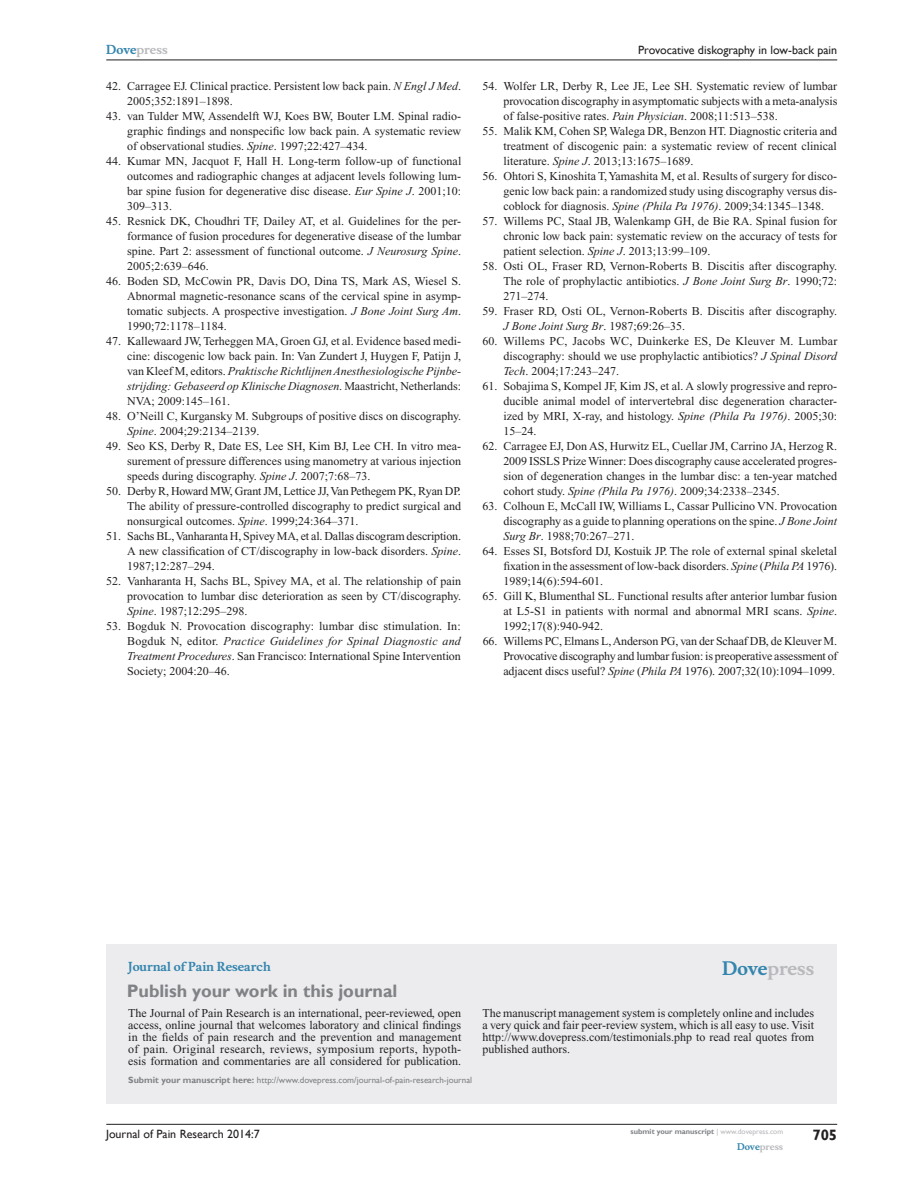
<style>
.page{position:relative;width:918px;height:1188px;background:#fff}
.page>*{position:absolute;margin:0;border:0;box-sizing:border-box;transform-origin:0 0}
.PromBx-H1{font:700 18px "Gill Sans";color:#808285}
.PromBx-Brand{font:700 18px "Musee";color:#b8b9bc}
.t1{font:700 15px "Gill Sans";color:#231f20}
.RefNL2{font:12px/15px "Times New Roman";color:#231f20;text-align:justify}
.PromBx-Tx{font:12px/12px "Times New Roman";color:#231f20;text-align:justify}
.t2{font:12px "Gill Sans";color:#231f20}
.PromBx-JrnlName{font:700 12px "Musee";color:#3485ae}
.t3{font:700 12px "Musee";color:#b8b9bc}
.PromBx-SubmitMssWebA{font:9px "Gill Sans";color:#808285}
.t4{font:700 9px "Musee";color:#b8b9bc}
.t5{font:700 7.5px "Gill Sans";color:#808285}
.s1{color:#3485ae}
.s2{font-style:italic}
.s3{font-weight:700}
.s4{font-weight:400;color:#b8b9bc}
</style>
<div class="page">
<div style="left:106px;top:944px;width:731px;height:159px;background:#ececee"></div>
<hr style="left:106px;top:1124px;width:731px;height:1px;background:#231f20">
<hr style="left:106px;top:60px;width:731px;height:1px;background:#231f20">
<p class="t3" style="left:106px;top:43px;width:63px"><span class="s1">Dove</span>press</p>
<p class="RefNL2" style="left:127px;top:79px;width:335px;text-indent:-21px">42. Carragee EJ. Clinical practice. Persistent low back pain. <span class="s2">N Engl J Med</span>.<br>2005;352:1891–1898.</p>
<p class="RefNL2" style="left:127px;top:109px;width:335px;text-indent:-21px">43. van Tulder MW, Assendelft WJ, Koes BW, Bouter LM. Spinal radio&shy;graphic findings and nonspecific low back pain. A systematic review of observational studies. <span class="s2">Spine</span>. 1997;22:427–434.</p>
<p class="RefNL2" style="left:127px;top:154px;width:336px;text-indent:-21px">44. Kumar MN, Jacquot F, Hall H. Long-term follow-up of functional outcomes and radiographic changes at adjacent levels following lum&shy;bar spine fusion for degenerative disc disease. <span class="s2">Eur Spine J</span>. 2001;10:<br>309–313.</p>
<p class="RefNL2" style="left:127px;top:214px;width:335px;text-indent:-21px">45. Resnick DK, Choudhri TF, Dailey AT, et al. Guidelines for the per&shy;formance of fusion procedures for degenerative disease of the lumbar spine. Part 2: assessment of functional outcome. <span class="s2">J Neurosurg Spine</span>.<br>2005;2:639–646.</p>
<p class="RefNL2" style="left:127px;top:274px;width:335px;text-indent:-21px">46. Boden SD, McCowin PR, Davis DO, Dina TS, Mark AS, Wiesel S.<br>Abnormal magnetic-resonance scans of the cervical spine in asymp&shy;tomatic subjects. A prospective investigation. <span class="s2">J Bone Joint Surg Am</span>.<br>1990;72:1178–1184.</p>
<p class="RefNL2" style="left:127px;top:334px;width:335px;text-indent:-21px">47. Kallewaard JW, Terheggen MA, Groen GJ, et al. Evidence based medi&shy;cine: discogenic low back pain. In: Van Zundert J, Huygen F, Patijn J, van Kleef M, editors. <span class="s2">Praktische Richtlijnen Anesthesiologische Pijnbe&shy;strijding: Gebaseerd op Klinische Diagnosen</span>. Maastricht, Netherlands:<br>NVA; 2009:145–161.</p>
<p class="RefNL2" style="left:127px;top:409px;width:335px;text-indent:-21px">48. O’Neill C, Kurgansky M. Subgroups of positive discs on discography.<br><span class="s2">Spine</span>. 2004;29:2134–2139.</p>
<p class="RefNL2" style="left:127px;top:439px;width:335px;text-indent:-21px">49. Seo KS, Derby R, Date ES, Lee SH, Kim BJ, Lee CH. In vitro mea&shy;surement of pressure differences using manometry at various injection speeds during discography. <span class="s2">Spine J</span>. 2007;7:68–73.</p>
<p class="RefNL2" style="left:127px;top:484px;width:335px;text-indent:-21px">50. Derby R, Howard MW, Grant JM, Lettice JJ, Van Pethegem PK, Ryan DP.<br>The ability of pressure-controlled discography to predict surgical and nonsurgical outcomes. <span class="s2">Spine</span>. 1999;24:364–371.</p>
<p class="RefNL2" style="left:127px;top:529px;width:335px;text-indent:-21px">51. Sachs BL, Vanharanta H, Spivey MA, et al. Dallas discogram description.<br>A new classification of CT/discography in low-back disorders. <span class="s2">Spine</span>.<br>1987;12:287–294.</p>
<p class="RefNL2" style="left:127px;top:574px;width:335px;text-indent:-21px">52. Vanharanta H, Sachs BL, Spivey MA, et al. The relationship of pain provocation to lumbar disc deterioration as seen by CT/discography.<br><span class="s2">Spine</span>. 1987;12:295–298.</p>
<p class="RefNL2" style="left:127px;top:619px;width:335px;text-indent:-21px">53. Bogduk N. Provocation discography: lumbar disc stimulation. In:<br>Bogduk N, editor. <span class="s2">Practice Guidelines for Spinal Diagnostic and Treatment Procedures</span>. San Francisco: International Spine Intervention Society; 2004:20–46.</p>
<p class="t2" style="left:638px;top:43px;width:201px">Provocative diskography in low-back pain</p>
<p class="RefNL2" style="left:503px;top:79px;width:336px;text-indent:-21px">54. Wolfer LR, Derby R, Lee JE, Lee SH. Systematic review of lumbar provocation discography in asymptomatic subjects with a meta-analysis of false-positive rates. <span class="s2">Pain Physician</span>. 2008;11:513–538.</p>
<p class="RefNL2" style="left:503px;top:124px;width:335px;text-indent:-21px">55. Malik KM, Cohen SP, Walega DR, Benzon HT. Diagnostic criteria and treatment of discogenic pain: a systematic review of recent clinical literature. <span class="s2">Spine J</span>. 2013;13:1675–1689.</p>
<p class="RefNL2" style="left:503px;top:169px;width:335px;text-indent:-21px">56. Ohtori S, Kinoshita T, Yamashita M, et al. Results of surgery for disco&shy;genic low back pain: a randomized study using discography versus dis&shy;coblock for diagnosis. <span class="s2">Spine (Phila Pa 1976)</span>. 2009;34:1345–1348.</p>
<p class="RefNL2" style="left:503px;top:214px;width:335px;text-indent:-21px">57. Willems PC, Staal JB, Walenkamp GH, de Bie RA. Spinal fusion for chronic low back pain: systematic review on the accuracy of tests for patient selection. <span class="s2">Spine J</span>. 2013;13:99–109.</p>
<p class="RefNL2" style="left:503px;top:259px;width:335px;text-indent:-21px">58. Osti OL, Fraser RD, Vernon-Roberts B. Discitis after discography.<br>The role of prophylactic antibiotics. <span class="s2">J Bone Joint Surg Br</span>. 1990;72:<br>271–274.</p>
<p class="RefNL2" style="left:503px;top:304px;width:335px;text-indent:-21px">59. Fraser RD, Osti OL, Vernon-Roberts B. Discitis after discography.<br><span class="s2">J Bone Joint Surg Br</span>. 1987;69:26–35.</p>
<p class="RefNL2" style="left:503px;top:334px;width:335px;text-indent:-21px">60. Willems PC, Jacobs WC, Duinkerke ES, De Kleuver M. Lumbar discography: should we use prophylactic antibiotics? <span class="s2">J Spinal Disord Tech</span>. 2004;17:243–247.</p>
<p class="RefNL2" style="left:503px;top:379px;width:335px;text-indent:-21px">61. Sobajima S, Kompel JF, Kim JS, et al. A slowly progressive and repro&shy;ducible animal model of intervertebral disc degeneration character&shy;ized by MRI, X-ray, and histology. <span class="s2">Spine (Phila Pa 1976)</span>. 2005;30:<br>15–24.</p>
<p class="RefNL2" style="left:503px;top:439px;width:335px;text-indent:-21px">62. Carragee EJ, Don AS, Hurwitz EL, Cuellar JM, Carrino JA, Herzog R.<br>2009 ISSLS Prize Winner: Does discography cause accelerated progres&shy;sion of degeneration changes in the lumbar disc: a ten-year matched cohort study. <span class="s2">Spine (Phila Pa 1976)</span>. 2009;34:2338–2345.</p>
<p class="RefNL2" style="left:503px;top:499px;width:335px;text-indent:-21px">63. Colhoun E, McCall IW, Williams L, Cassar Pullicino VN. Provocation discography as a guide to planning operations on the spine. <span class="s2">J Bone Joint Surg Br</span>. 1988;70:267–271.</p>
<p class="RefNL2" style="left:503px;top:544px;width:335px;text-indent:-21px">64. Esses SI, Botsford DJ, Kostuik JP. The role of external spinal skeletal fixation in the assessment of low-back disorders. <span class="s2">Spine</span> (<span class="s2">Phila PA</span> 1976).<br>1989;14(6):594-601.</p>
<p class="RefNL2" style="left:503px;top:589px;width:335px;text-indent:-21px">65. Gill K, Blumenthal SL. Functional results after anterior lumbar fusion at L5-S1 in patients with normal and abnormal MRI scans. <span class="s2">Spine</span>.<br>1992;17(8):940-942.</p>
<p class="RefNL2" style="left:503px;top:634px;width:336px;text-indent:-21px">66. Willems PC, Elmans L, Anderson PG, van der Schaaf DB, de Kleuver M.<br>Provocative discography and lumbar fusion: is preoperative assessment of adjacent discs useful? <span class="s2">Spine</span> (<span class="s2">Phila PA</span> 1976). 2007;32(10):1094–1099.</p>
<p class="PromBx-JrnlName" style="left:128px;top:959px;width:144px">Journal of Pain Research</p>
<p class="PromBx-H1" style="left:127px;top:980px;width:272px">Publish your work in this journal</p>
<p class="PromBx-Brand" style="left:722px;top:958px;width:94px"><span class="s1">Dove</span>press</p>
<p class="PromBx-Tx" style="left:128px;top:1007px;width:335px">The Journal of Pain Research is an international, peer-reviewed, open access, online journal that welcomes laboratory and clinical findings in the fields of pain research and the prevention and management of pain. Original research, reviews, symposium reports, hypoth&shy;esis formation and commentaries are all considered for publication.</p>
<p class="PromBx-Tx" style="left:482px;top:1007px;width:333px">The manuscript management system is completely online and includes a very quick and fair peer-review system, which is all easy to use. Visit http://www.dovepress.com/testimonials.php to read real quotes from published authors.</p>
<p class="PromBx-SubmitMssWebA" style="left:128px;top:1075px;width:345px"><span class="s3">Submit your manuscript here:</span> http://www.dovepress.com/journal-of-pain-research-journal</p>
<p class="t2" style="left:106px;top:1127px;width:155px">Journal of Pain Research 2014:7</p>
<p class="t5" style="left:631px;top:1127px;width:154px">submit your manuscript <span class="s4">| www.dovepress.com</span></p>
<p class="t4" style="left:737px;top:1141px;width:48px"><span class="s1">Dove</span>press</p>
<p class="t1" style="left:812px;top:1126px;width:26px">705</p>
</div>
